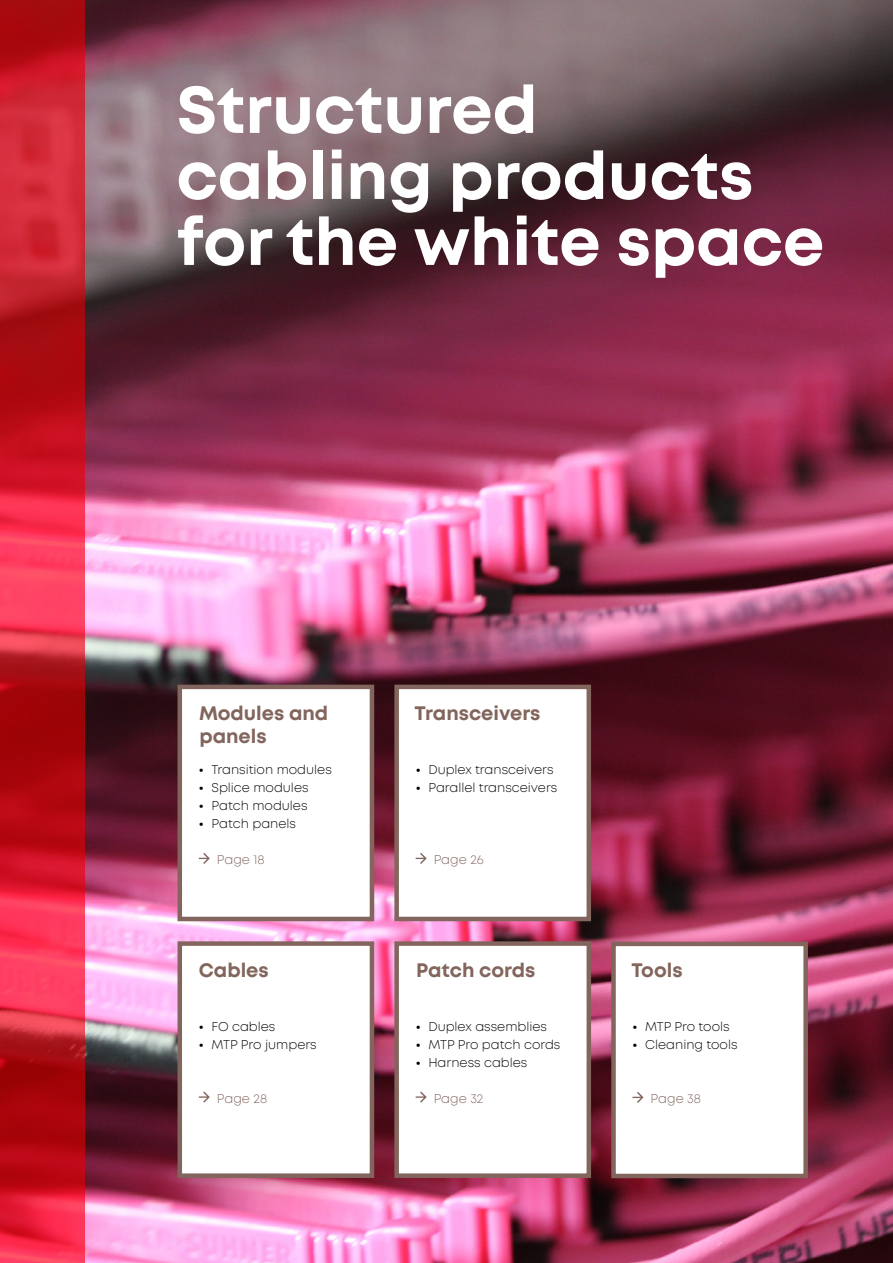
<style>
.page{position:relative;width:893px;height:1263px;background:#fff}
.page>*{position:absolute;margin:0;border:0;box-sizing:border-box;transform-origin:0 0}
.INTRO_Headline{font:700 66px/66px "Mont";color:#fff}
.INHALT_Subheadline{font:700 19.5px/23.4px "Mont";color:#82655c}
.t1{font:300 12.75px "Mont";color:#000}
.INHALT_Copytext{font:300 12.75px "Mont";color:#82655c}
.s1{font-weight:700}
</style>
<div class="page">
<img style="left:85px;top:0;width:808px;height:1263px">
<svg style="left:0;top:0;width:85px;height:1263px;background:#cc1d2e"></svg>
<div style="left:178px;top:685px;width:196px;height:236px;background:#fff;border:4px solid #82655c"></div>
<svg style="left:199px;top:853px;width:11px;height:11px"></svg>
<div style="left:394px;top:685px;width:197px;height:236px;background:#fff;border:4px solid #82655c"></div>
<svg style="left:416px;top:853px;width:11px;height:11px"></svg>
<div style="left:611px;top:942px;width:197px;height:236px;background:#fff;border:4px solid #82655c"></div>
<svg style="left:632px;top:1092px;width:11px;height:11px"></svg>
<div style="left:178px;top:941px;width:196px;height:237px;background:#fff;border:4px solid #82655c"></div>
<svg style="left:199px;top:1091px;width:11px;height:12px"></svg>
<div style="left:394px;top:941px;width:197px;height:237px;background:#fff;border:4px solid #82655c"></div>
<svg style="left:416px;top:1091px;width:11px;height:12px"></svg>
<p class="INTRO_Headline" style="left:176px;top:77px;width:649px">Structured<br>cabling products for the white space</p>
<p class="INHALT_Subheadline" style="left:199px;top:702px;width:131px">Modules and panels</p>
<p class="t1" style="left:199px;top:761px;width:135px"><span class="s1">•</span> Transition modules</p>
<p class="t1" style="left:199px;top:779px;width:111px"><span class="s1">•</span> Splice modules</p>
<p class="t1" style="left:199px;top:797px;width:110px"><span class="s1">•</span> Patch modules</p>
<p class="t1" style="left:199px;top:815px;width:99px"><span class="s1">•</span> Patch panels</p>
<p class="INHALT_Copytext" style="left:217px;top:851px;width:49px">Page 18</p>
<p class="INHALT_Subheadline" style="left:414px;top:702px;width:127px">Transceivers</p>
<p class="t1" style="left:416px;top:761px;width:139px"><span class="s1">•</span> Duplex transceivers</p>
<p class="t1" style="left:416px;top:779px;width:143px"><span class="s1">•</span> Parallel transceivers</p>
<p class="INHALT_Copytext" style="left:434px;top:851px;width:52px">Page 26</p>
<p class="INHALT_Subheadline" style="left:199px;top:958px;width:71px">Cables</p>
<p class="INHALT_Subheadline" style="left:416px;top:958px;width:121px">Patch cords</p>
<p class="INHALT_Subheadline" style="left:631px;top:958px;width:53px">Tools</p>
<p class="t1" style="left:199px;top:1018px;width:78px"><span class="s1">•</span> FO cables</p>
<p class="t1" style="left:199px;top:1036px;width:119px"><span class="s1">•</span> MTP Pro jumpers</p>
<p class="INHALT_Copytext" style="left:217px;top:1090px;width:52px">Page 28</p>
<p class="t1" style="left:416px;top:1018px;width:133px"><span class="s1">•</span> Duplex assemblies</p>
<p class="t1" style="left:416px;top:1036px;width:146px"><span class="s1">•</span> MTP Pro patch cords</p>
<p class="t1" style="left:416px;top:1054px;width:113px"><span class="s1">•</span> Harness cables</p>
<p class="INHALT_Copytext" style="left:434px;top:1090px;width:51px">Page 32</p>
<p class="t1" style="left:632px;top:1018px;width:99px"><span class="s1">•</span> MTP Pro tools</p>
<p class="t1" style="left:632px;top:1036px;width:107px"><span class="s1">•</span> Cleaning tools</p>
<p class="INHALT_Copytext" style="left:650px;top:1090px;width:52px">Page 38</p>
</div>
